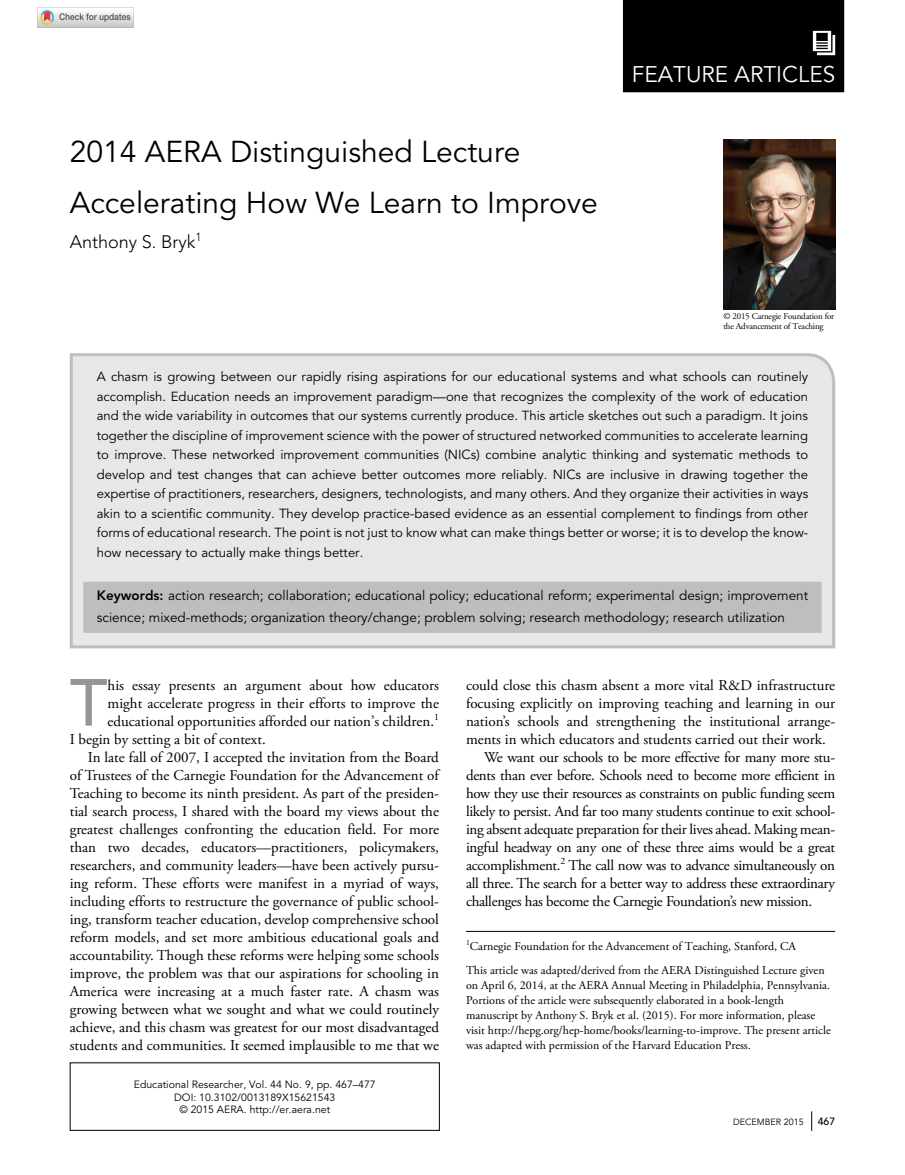
<style>
.page{position:relative;width:905px;height:1175px;background:#fff}
.page>*{position:absolute;margin:0;border:0;box-sizing:border-box;transform-origin:0 0}
.t1{font:500 65.85px "Avenir LT Std";color:#939598}
.t2{font:30px/51px "Avenir LT Std";color:#000}
.t3{font:22.5px "Avenir LT Std";color:#fff}
.t4{font:300 18px "Avenir LT Std";color:#000}
.t5{font:15px "Adobe Garamond Pro";color:#000}
.t6{font:15px "Adobe Garamond Pro";letter-spacing:-.02em;color:#000}
.t7{font:13.5px/22.5px "Avenir LT Std";color:#000}
.t8{font:13.2px/19.5px "Avenir LT Std";color:#000;text-align:justify}
.t9{font:12px/15px "Adobe Garamond Pro";color:#000}
.t10{font:10.5px/12.8px "Avenir LT Std";color:#000;text-align:center}
.t11{font:500 10.5px "Avenir LT Std";color:#000}
.t12{font:9px/10.5px "Adobe Garamond Pro";letter-spacing:-.02em;color:#000}
.t13{font:9px "Avenir LT Std";color:#000}
.s1{font-weight:800}
</style>
<div class="page">
<svg style="left:811px;top:1111px;width:1px;height:19px"></svg>
<div style="left:69px;top:353px;width:767px;height:296px;background:#e6e7e8"></div>
<svg style="left:59px;top:7px;width:28px;height:1px"></svg>
<hr style="left:466px;top:931px;width:369px;height:1px;background:#000">
<div style="left:83px;top:582px;width:738px;height:51px;background:#bcbec0"></div>
<div style="left:623px;top:0;width:221px;height:92px;background:#000"></div>
<svg style="left:812px;top:31px;width:23px;height:24px"></svg>
<img style="left:723px;top:140px;width:112px;height:169px">
<img style="left:38px;top:8px;width:96px;height:19px">
<h2 class="t2" style="left:70px;top:127px;width:529px">2014 AERA Distinguished Lecture<br>Accelerating How We Learn to Improve</h2>
<p class="t4" style="left:70px;top:231px;width:133px">Anthony S. Bryk<sup>1</sup></p>
<h3 class="t3" style="left:632px;top:61px;width:27px">Feat</h3>
<h3 class="t3" style="left:686px;top:61px;width:150px">ure Articles</h3>
<p class="t12" style="left:723px;top:311px;width:112px">© 2015 Carnegie Foundation for the Advancement of Teaching</p>
<p class="t8" style="left:97px;top:367px;width:713px">A chasm is growing between our rapidly rising aspirations for our educational systems and what schools can routinely accomplish. Education needs an improvement paradigm—one that recognizes the complexity of the work of education and the wide variability in outcomes that our systems currently produce. This article sketches out such a paradigm. It joins together the discipline of improvement science with the power of structured networked communities to accelerate learning to improve. These networked improvement communities (NICs) combine analytic thinking and systematic methods to develop and test changes that can achieve better outcomes more reliably. NICs are inclusive in drawing together the expertise of practitioners, researchers, designers, technologists, and many others. And they organize their activities in ways akin to a scientific community. They develop practice-based evidence as an essential complement to findings from other forms of educational research. The point is not just to know what can make things better or worse; it is to develop the know&shy;how necessary to actually make things better.</p>
<p class="t7" style="left:97px;top:584px;width:712px"><span class="s1">Keywords:</span> action research; collaboration; educational policy; educational reform; experimental design; improvement science; mixed-methods; organization theory/change; problem solving; research methodology; research utilization</p>
<h1 class="t1" style="left:70px;top:664px;width:39px">T</h1>
<p class="t5" style="left:108px;top:676px;width:333px">his essay presents an argument about how educators</p>
<p class="t5" style="left:108px;top:694px;width:333px">might accelerate progress in their efforts to improve the</p>
<p class="t5" style="left:108px;top:712px;width:333px">educational opportunities afforded our nation’s children.<sup>1</sup></p>
<p class="t5" style="left:70px;top:730px;width:197px">I begin by setting a bit of context.</p>
<p class="t5" style="left:88px;top:748px;width:352px">In late fall of 2007, I accepted the invitation from the Board</p>
<p class="t5" style="left:70px;top:766px;width:370px">of Trustees of the Carnegie Foundation for the Advancement of</p>
<p class="t5" style="left:70px;top:784px;width:371px">Teaching to become its ninth president. As part of the presiden-</p>
<p class="t5" style="left:70px;top:802px;width:370px">tial search process, I shared with the board my views about the</p>
<p class="t5" style="left:70px;top:820px;width:371px">greatest challenges confronting the education field. For more</p>
<p class="t5" style="left:70px;top:838px;width:370px">than two decades, educators—practitioners, policymakers,</p>
<p class="t5" style="left:70px;top:856px;width:370px">researchers, and community leaders—have been actively pursu-</p>
<p class="t5" style="left:70px;top:874px;width:370px">ing reform. These efforts were manifest in a myriad of ways,</p>
<p class="t5" style="left:70px;top:892px;width:371px">including efforts to restructure the governance of public school-</p>
<p class="t5" style="left:70px;top:910px;width:370px">ing, transform teacher education, develop comprehensive school</p>
<p class="t5" style="left:70px;top:928px;width:371px">reform models, and set more ambitious educational goals and</p>
<p class="t5" style="left:70px;top:946px;width:370px">accountability. Though these reforms were helping some schools</p>
<p class="t5" style="left:70px;top:964px;width:370px">improve, the problem was that our aspirations for schooling in</p>
<p class="t5" style="left:70px;top:982px;width:371px">America were increasing at a much faster rate. A chasm was</p>
<p class="t5" style="left:70px;top:1000px;width:370px">growing between what we sought and what we could routinely</p>
<p class="t5" style="left:70px;top:1018px;width:371px">achieve, and this chasm was greatest for our most disadvantaged</p>
<p class="t5" style="left:70px;top:1036px;width:371px">students and communities. It seemed implausible to me that we</p>
<p class="t10" style="left:134px;top:1078px;width:243px">Educational Researcher, Vol. 44 No. 9, pp. 467–477<br>DOI: 10.3102/0013189X15621543<br>© 2015 AERA. http://er.aera.net</p>
<p class="t5" style="left:466px;top:676px;width:371px">could close this chasm absent a more vital R&amp;D infrastructure</p>
<p class="t5" style="left:466px;top:694px;width:370px">focusing explicitly on improving teaching and learning in our</p>
<p class="t5" style="left:466px;top:712px;width:371px">nation’s schools and strengthening the institutional arrange-</p>
<p class="t5" style="left:466px;top:730px;width:361px">ments in which educators and students carried out their work.</p>
<p class="t6" style="left:484px;top:748px;width:352px">We want our schools to be more effective for many more stu-</p>
<p class="t6" style="left:466px;top:766px;width:371px">dents than ever before. Schools need to become more efficient in</p>
<p class="t6" style="left:466px;top:784px;width:371px">how they use their resources as constraints on public funding seem</p>
<p class="t6" style="left:466px;top:802px;width:370px">likely to persist. And far too many students continue to exit school-</p>
<p class="t6" style="left:466px;top:820px;width:371px">ing absent adequate preparation for their lives ahead. Making mean-</p>
<p class="t6" style="left:466px;top:838px;width:370px">ingful headway on any one of these three aims would be a great</p>
<p class="t6" style="left:466px;top:856px;width:370px">accomplishment.<sup>2</sup> The call now was to advance simultaneously on</p>
<p class="t6" style="left:466px;top:874px;width:370px">all three. The search for a better way to address these extraordinary</p>
<p class="t6" style="left:466px;top:892px;width:347px">challenges has become the Carnegie Foundation’s new mission.</p>
<p class="t9" style="left:466px;top:934px;width:360px;line-height:24px"><sup>1</sup>Carnegie Foundation for the Advancement of Teaching, Stanford, CA<br>This article was adapted/derived from the AERA Distinguished Lecture given</p>
<p class="t9" style="left:466px;top:977px;width:366px">on April 6, 2014, at the AERA Annual Meeting in Philadelphia, Pennsylvania.<br>Portions of the article were subsequently elaborated in a book-length manuscript by Anthony S. Bryk et al. (2015). For more information, please visit http://hepg.org/hep-home/books/learning-to-improve. The present article was adapted with permission of the Harvard Education Press.</p>
<p class="t13" style="left:733px;top:1116px;width:72px">December 2015</p>
<p class="t11" style="left:817px;top:1115px;width:19px">467</p>
</div>
